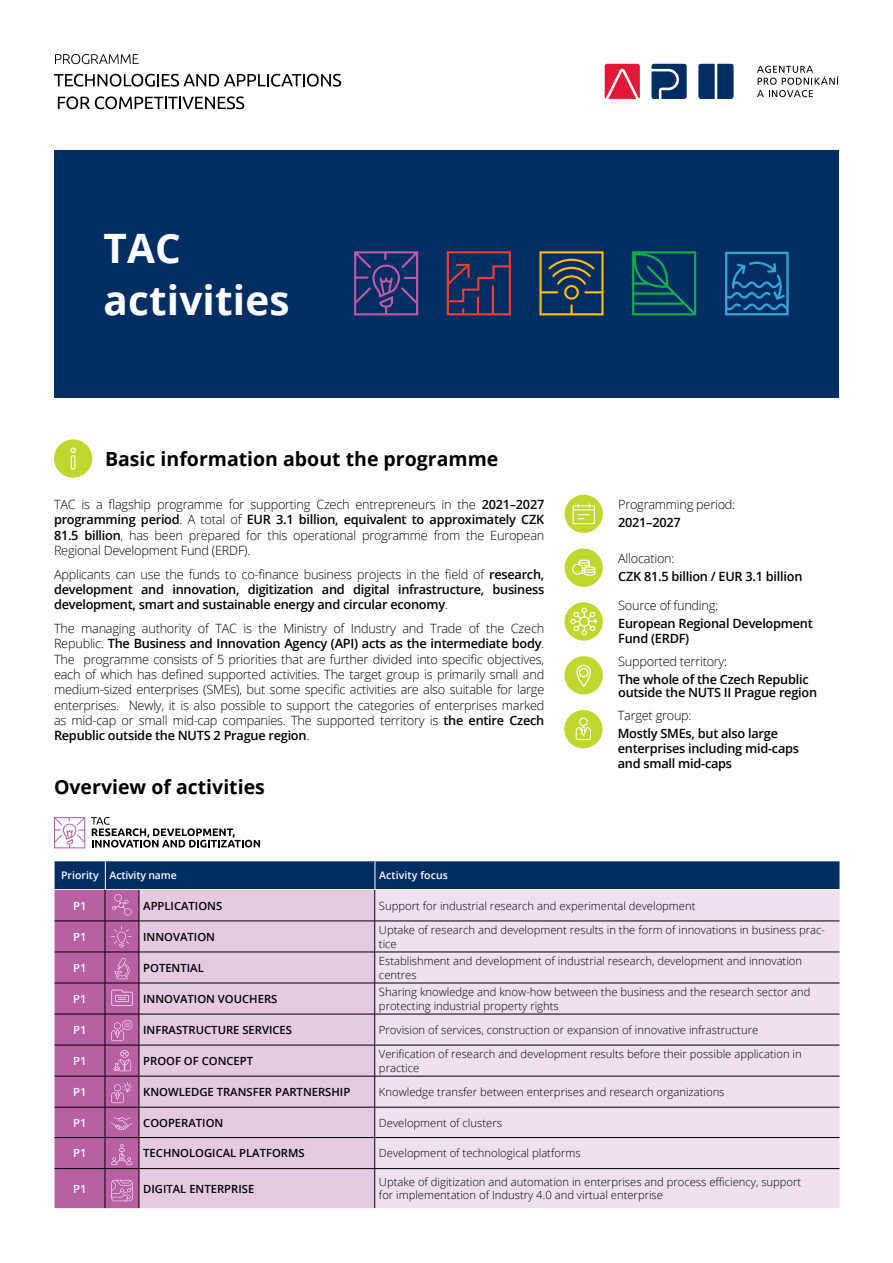
<style>
.page{position:relative;width:893px;height:1263px;background:#fff}
.page>*{position:absolute;margin:0;border:0;box-sizing:border-box;transform-origin:0 0}
.t1{font:700 40.5px/52.5px "Open Sans";letter-spacing:.005em;color:#fff}
.t2{font:700 19.5px "Open Sans";color:#000}
.t3{font:300 12.75px/15.3px "Open Sans";letter-spacing:-.02em;color:#000;text-align:justify}
.t4{font:600 12.75px/15.3px "Open Sans";letter-spacing:-.02em;color:#000}
.t5{font:300 11.25px/13.5px "Open Sans";color:#000}
.t6{font:600 11.25px "Open Sans";color:#000}
.t7{font:600 11.25px "Open Sans";color:#fff}
.t8{font:600 10.5px "Open Sans";color:#fff}
.s1{font-weight:600}
.s2{font-weight:300}
</style>
<div class="page">
<div style="left:54px;top:439px;width:38px;height:39px;background:#c1d72f;border-radius:50%"></div>
<svg style="left:70px;top:447px;width:6px;height:23px"></svg>
<div style="left:565px;top:495px;width:38px;height:38px;background:#c1d72f;border-radius:50%"></div>
<svg style="left:573px;top:503px;width:22px;height:21px"></svg>
<div style="left:565px;top:548px;width:38px;height:39px;background:#c1d72f;border-radius:50%"></div>
<svg style="left:572px;top:560px;width:23px;height:16px"></svg>
<div style="left:565px;top:602px;width:38px;height:39px;background:#c1d72f;border-radius:50%"></div>
<svg style="left:570px;top:607px;width:28px;height:29px"></svg>
<div style="left:564px;top:710px;width:38px;height:38px;background:#c1d72f;border-radius:50%"></div>
<svg style="left:576px;top:717px;width:15px;height:23px"></svg>
<div style="left:565px;top:656px;width:38px;height:38px;background:#c1d72f;border-radius:50%"></div>
<svg style="left:576px;top:665px;width:15px;height:22px"></svg>
<svg style="left:91px;top:817px;width:169px;height:30px"></svg>
<svg style="left:54px;top:817px;width:31px;height:31px"></svg>
<svg style="left:55px;top:54px;width:84px;height:10px"></svg>
<svg style="left:54px;top:74px;width:287px;height:13px"></svg>
<svg style="left:58px;top:96px;width:186px;height:13px"></svg>
<svg style="left:652px;top:64px;width:35px;height:35px"></svg>
<svg style="left:698px;top:64px;width:36px;height:35px"></svg>
<svg style="left:605px;top:64px;width:35px;height:35px"></svg>
<svg style="left:757px;top:66px;width:82px;height:31px"></svg>
<svg style="left:55px;top:861px;width:784px;height:347px;background:#cdb9d2"></svg>
<div style="left:54px;top:150px;width:785px;height:248px;background:#002d62"></div>
<svg style="left:354px;top:251px;width:64px;height:64px"></svg>
<svg style="left:447px;top:251px;width:64px;height:64px"></svg>
<svg style="left:539px;top:251px;width:65px;height:64px"></svg>
<svg style="left:632px;top:251px;width:64px;height:64px"></svg>
<svg style="left:725px;top:252px;width:64px;height:63px"></svg>
<h1 class="t1" style="left:104px;top:221px;width:188px">TAC activities</h1>
<h2 class="t2" style="left:105px;top:445px;width:395px">Basic information about the programme</h2>
<p class="t3" style="left:54px;top:496px;width:492px">TAC is a flagship programme for supporting Czech entrepreneurs in the <span class="s1">2021–2027 programming period</span>. A total of <span class="s1">EUR 3.1 billion, equivalent to approximately CZK 81.5 billion</span>, has been prepared for this operational programme from the European Regional Development Fund (ERDF).</p>
<p class="t4" style="left:54px;top:566px;width:492px;text-align:justify"><span class="s2">Applicants can use the funds to co-finance business projects in the field of</span> research, development and innovation, digitization and digital infrastructure, business development, smart and sustainable energy and circular economy<span class="s2">.</span></p>
<p class="t3" style="left:54px;top:620px;width:492px">The managing authority of TAC is the Ministry of Industry and Trade of the Czech Republic. <span class="s1">The Business and Innovation Agency (API) acts as the intermediate body</span>.<br>The programme consists of 5 priorities that are further divided into specific objectives, each of which has defined supported activities. The target group is primarily small and medium-sized enterprises (SMEs), but some specific activities are also suitable for large enterprises. Newly, it is also possible to support the categories of enterprises marked as mid-cap or small mid-cap companies. The supported territory is <span class="s1">the entire Czech Republic outside the NUTS 2 Prague region</span>.</p>
<h2 class="t2" style="left:54px;top:773px;width:212px">Overview of activities</h2>
<p class="t3" style="left:618px;top:496px;width:119px">Programming period:</p>
<p class="t4" style="left:618px;top:514px;width:64px">2021–2027</p>
<p class="t3" style="left:618px;top:551px;width:58px">Allocation:</p>
<p class="t4" style="left:618px;top:569px;width:186px">CZK 81.5 billion / EUR 3.1 billion</p>
<p class="t3" style="left:618px;top:597px;width:102px">Source of funding:</p>
<p class="t4" style="left:618px;top:615px;width:196px">European Regional Development<br>Fund (ERDF)</p>
<p class="t3" style="left:618px;top:653px;width:111px">Supported territory:</p>
<p class="t4" style="left:618px;top:672px;width:200px;line-height:13.5px">The whole of the Czech Republic outside the NUTS II Prague region</p>
<p class="t3" style="left:618px;top:707px;width:75px">Target group:</p>
<p class="t4" style="left:618px;top:725px;width:183px">Mostly SMEs, but also large enterprises including mid-caps and small mid-caps</p>
<p class="t8" style="left:61px;top:868px;width:117px">Priority Activity name</p>
<p class="t8" style="left:379px;top:868px;width:70px">Activity focus</p>
<p class="t7" style="left:73px;top:898px;width:15px">P1</p>
<p class="t6" style="left:143px;top:898px;width:81px">APPLICATIONS</p>
<p class="t5" style="left:379px;top:898px;width:318px">Support for industrial research and experimental development</p>
<p class="t7" style="left:73px;top:929px;width:15px">P1</p>
<p class="t6" style="left:143px;top:929px;width:73px">INNOVATION</p>
<p class="t5" style="left:379px;top:923px;width:448px">Uptake of research and development results in the form of innovations in business prac&shy;tice</p>
<p class="t7" style="left:73px;top:960px;width:15px">P1</p>
<p class="t6" style="left:143px;top:960px;width:62px">POTENTIAL</p>
<p class="t5" style="left:379px;top:954px;width:425px">Establishment and development of industrial research, development and innovation centres</p>
<p class="t7" style="left:73px;top:991px;width:15px">P1</p>
<p class="t6" style="left:143px;top:991px;width:136px">INNOVATION VOUCHERS</p>
<p class="t5" style="left:379px;top:985px;width:433px">Sharing knowledge and know-how between the business and the research sector and protecting industrial property rights</p>
<p class="t7" style="left:73px;top:1022px;width:15px">P1</p>
<p class="t6" style="left:143px;top:1022px;width:150px">INFRASTRUCTURE SERVICES</p>
<p class="t5" style="left:379px;top:1023px;width:381px">Provision of services, construction or expansion of innovative infrastructure</p>
<p class="t7" style="left:73px;top:1053px;width:15px">P1</p>
<p class="t6" style="left:143px;top:1053px;width:111px">PROOF OF CONCEPT</p>
<p class="t5" style="left:379px;top:1047px;width:424px">Verification of research and development results before their possible application in practice</p>
<p class="t7" style="left:73px;top:1084px;width:15px">P1</p>
<p class="t6" style="left:143px;top:1084px;width:209px">KNOWLEDGE TRANSFER PARTNERSHIP</p>
<p class="t5" style="left:379px;top:1085px;width:347px">Knowledge transfer between enterprises and research organizations</p>
<p class="t7" style="left:73px;top:1115px;width:15px">P1</p>
<p class="t6" style="left:143px;top:1115px;width:82px">COOPERATION</p>
<p class="t5" style="left:379px;top:1115px;width:124px">Development of clusters</p>
<p class="t7" style="left:73px;top:1145px;width:15px">P1</p>
<p class="t6" style="left:143px;top:1145px;width:163px">TECHNOLOGICAL PLATFORMS</p>
<p class="t5" style="left:379px;top:1146px;width:203px">Development of technological platforms</p>
<p class="t7" style="left:73px;top:1181px;width:15px">P1</p>
<p class="t6" style="left:143px;top:1181px;width:113px">DIGITAL ENTERPRISE</p>
<p class="t5" style="left:379px;top:1175px;width:424px">Uptake of digitization and automation in enterprises and process efficiency, support for implementation of Industry 4.0 and virtual enterprise</p>
</div>
